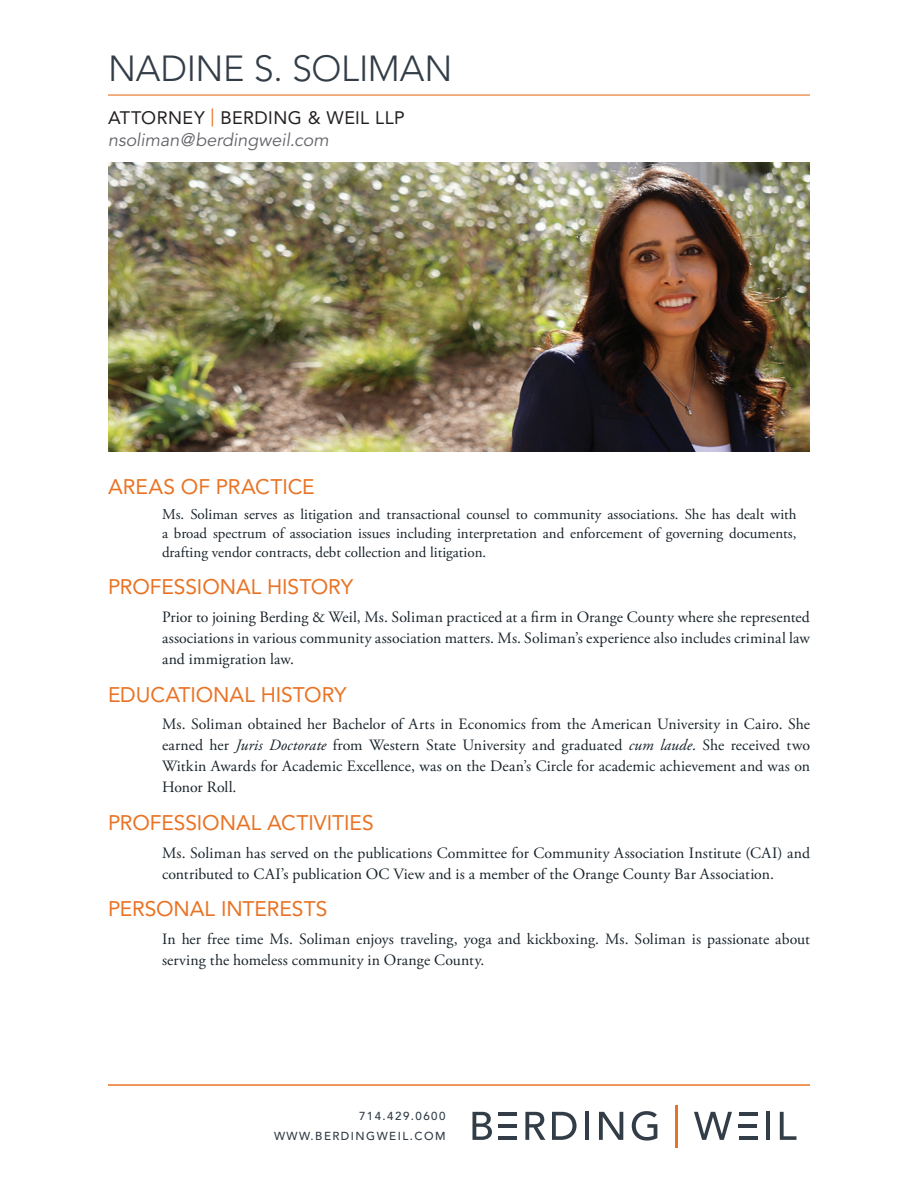
<style>
.page{position:relative;width:918px;height:1188px;background:#fff}
.page>*{position:absolute;margin:0;border:0;box-sizing:border-box;transform-origin:0 0}
.t1{font:300 36px "Avenir";letter-spacing:-.01em;color:#323d47}
.t2{font:21px "Avenir";letter-spacing:-.005em;color:#e97324}
.t3{font:italic 18px/22.5px "Avenir";color:#646569}
.t4{font:15.75px/21px "Adobe Garamond Pro";letter-spacing:.005em;color:#19232a;text-align:justify}
.t5{font:15px/18.8px "Adobe Garamond Pro";color:#19232a;text-align:justify}
.t6{font:500 11.55px/20px "Avenir";letter-spacing:.125em;color:#323d47;text-align:right}
.s1{font-style:normal;color:#231f20}
.s2{font-style:normal;color:#e97324}
.s3{font-style:italic}
</style>
<div class="page">
<hr style="left:108px;top:1084px;width:702px;height:2px;background:#e97324">
<svg style="left:472px;top:1112px;width:20px;height:28px"></svg>
<hr style="left:498px;top:1124px;width:19px;height:3px;background:#323d47">
<hr style="left:498px;top:1136px;width:19px;height:4px;background:#323d47">
<hr style="left:498px;top:1112px;width:19px;height:3px;background:#323d47">
<hr style="left:739px;top:1124px;width:18px;height:3px;background:#323d47">
<hr style="left:739px;top:1136px;width:18px;height:4px;background:#323d47">
<hr style="left:739px;top:1112px;width:18px;height:3px;background:#323d47">
<svg style="left:525px;top:1112px;width:20px;height:28px"></svg>
<svg style="left:552px;top:1112px;width:25px;height:28px"></svg>
<hr style="left:585px;top:1112px;width:4px;height:28px;background:#323d47">
<svg style="left:599px;top:1112px;width:24px;height:28px"></svg>
<svg style="left:632px;top:1111px;width:25px;height:30px"></svg>
<svg style="left:694px;top:1112px;width:38px;height:28px"></svg>
<hr style="left:766px;top:1112px;width:4px;height:28px;background:#323d47">
<svg style="left:780px;top:1112px;width:16px;height:28px"></svg>
<hr style="left:675px;top:1105px;width:3px;height:43px;background:#e97324">
<img style="left:108px;top:162px;width:702px;height:289px">
<hr style="left:108px;top:94px;width:702px;height:2px;background:#e97324">
<h1 class="t1" style="left:108px;top:47px;width:346px">NADINE S. SOLIMAN</h1>
<p class="t3" style="left:108px;top:107px;width:298px"><span class="s1">ATTORNEY</span> <span class="s2">|</span> <span class="s1">BERDING &amp; WEIL LLP </span>nsoliman@berdingweil.com</p>
<h2 class="t2" style="left:108px;top:474px;width:208px">AREAS OF PRACTICE</h2>
<p class="t5" style="left:162px;top:506px;width:636px">Ms. Soliman serves as litigation and transactional counsel to community associations. She has dealt with a broad spectrum of association issues including interpretation and enforcement of governing documents, drafting vendor contracts, debt collection and litigation.</p>
<h2 class="t2" style="left:108px;top:575px;width:247px">PROFESSIONAL HISTORY</h2>
<p class="t4" style="left:162px;top:607px;width:650px">Prior to joining Berding &amp; Weil, Ms. Soliman practiced at a firm in Orange County where she represented associations in various community association matters. Ms. Soliman’s experience also includes criminal law and immigration law.</p>
<h2 class="t2" style="left:108px;top:682px;width:240px">EDUCATIONAL HISTORY</h2>
<p class="t4" style="left:162px;top:715px;width:650px">Ms. Soliman obtained her Bachelor of Arts in Economics from the American University in Cairo. She earned her <span class="s3">Juris Doctorate</span> from Western State University and graduated <span class="s3">cum laude</span>. She received two Witkin Awards for Academic Excellence, was on the Dean’s Circle for academic achievement and was on Honor Roll.</p>
<h2 class="t2" style="left:108px;top:810px;width:267px">PROFESSIONAL ACTIVITIES</h2>
<p class="t4" style="left:162px;top:843px;width:650px">Ms. Soliman has served on the publications Committee for Community Association Institute (CAI) and contributed to CAI’s publication OC View and is a member of the Orange County Bar Association.</p>
<h2 class="t2" style="left:108px;top:897px;width:221px">PERSONAL INTERESTS</h2>
<p class="t4" style="left:162px;top:929px;width:650px">In her free time Ms. Soliman enjoys traveling, yoga and kickboxing. Ms. Soliman is passionate about serving the homeless community in Orange County.</p>
<p class="t6" style="left:274px;top:1106px;width:173px">714.429.0600<br>WWW.BERDINGWEIL.COM</p>
</div>
